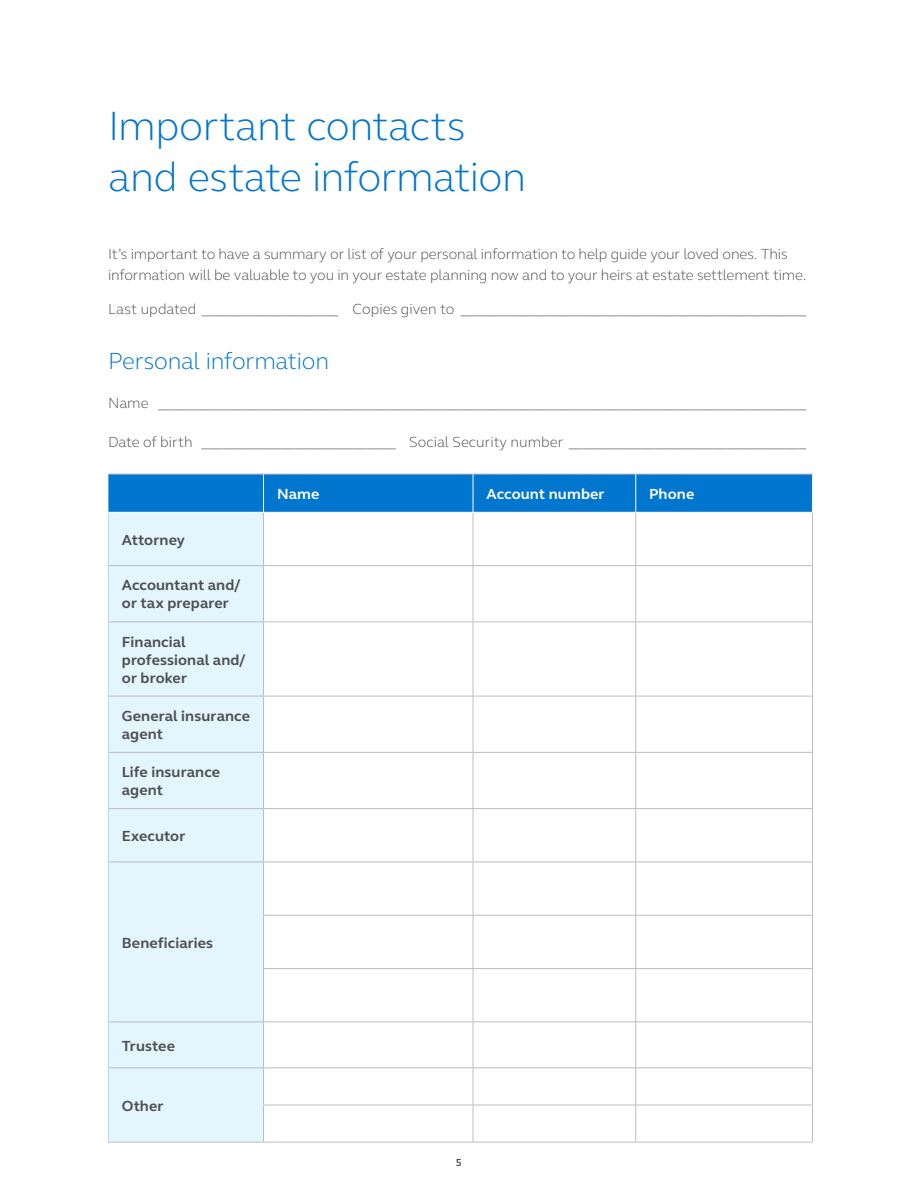
<style>
.page{position:relative;width:918px;height:1188px;background:#fff}
.page>*{position:absolute;margin:0;border:0;box-sizing:border-box;transform-origin:0 0}
.t1{font:300 42px/51px "FS Elliot Pro";letter-spacing:-.015em;color:#0076cf}
.t2{font:300 24px "FS Elliot Pro";letter-spacing:-.01em;color:#0076cf}
.t3{font:300 15px/21px "FS Elliot Pro";letter-spacing:-.005em;color:#4d4e53}
.t4{font:700 15px/18px "FS Elliot Pro";letter-spacing:.005em;color:#4d4e53}
.t5{font:700 15px "FS Elliot Pro";letter-spacing:.01em;color:#fff}
.t6{font:700 10.5px "FS Elliot Pro";color:#4d4e53}
</style>
<div class="page">
<div style="left:108px;top:475px;width:704px;height:37px;background:#0076cf"></div>
<div style="left:109px;top:513px;width:154px;height:629px;background:#e3f5fd"></div>
<hr style="left:108px;top:474px;width:156px;height:1px;background:#bcbdc0">
<hr style="left:264px;top:474px;width:209px;height:1px;background:#bcbdc0">
<hr style="left:473px;top:474px;width:163px;height:1px;background:#bcbdc0">
<hr style="left:636px;top:474px;width:177px;height:1px;background:#bcbdc0">
<hr style="left:263px;top:513px;width:1px;height:52px;background:#bcbdc0">
<hr style="left:473px;top:513px;width:1px;height:52px;background:#bcbdc0">
<hr style="left:635px;top:513px;width:1px;height:52px;background:#bcbdc0">
<hr style="left:812px;top:513px;width:1px;height:52px;background:#bcbdc0">
<hr style="left:109px;top:565px;width:155px;height:1px;background:#bcbdc0">
<hr style="left:264px;top:565px;width:209px;height:1px;background:#bcbdc0">
<hr style="left:263px;top:566px;width:1px;height:55px;background:#bcbdc0">
<hr style="left:473px;top:565px;width:163px;height:1px;background:#bcbdc0">
<hr style="left:473px;top:566px;width:1px;height:55px;background:#bcbdc0">
<hr style="left:636px;top:565px;width:177px;height:1px;background:#bcbdc0">
<hr style="left:635px;top:566px;width:1px;height:55px;background:#bcbdc0">
<hr style="left:812px;top:566px;width:1px;height:55px;background:#bcbdc0">
<hr style="left:109px;top:621px;width:155px;height:1px;background:#bcbdc0">
<hr style="left:264px;top:621px;width:209px;height:1px;background:#bcbdc0">
<hr style="left:263px;top:622px;width:1px;height:74px;background:#bcbdc0">
<hr style="left:473px;top:621px;width:163px;height:1px;background:#bcbdc0">
<hr style="left:473px;top:622px;width:1px;height:74px;background:#bcbdc0">
<hr style="left:636px;top:621px;width:177px;height:1px;background:#bcbdc0">
<hr style="left:635px;top:622px;width:1px;height:74px;background:#bcbdc0">
<hr style="left:812px;top:622px;width:1px;height:74px;background:#bcbdc0">
<hr style="left:109px;top:696px;width:155px;height:1px;background:#bcbdc0">
<hr style="left:264px;top:696px;width:209px;height:1px;background:#bcbdc0">
<hr style="left:263px;top:696px;width:1px;height:56px;background:#bcbdc0">
<hr style="left:473px;top:696px;width:163px;height:1px;background:#bcbdc0">
<hr style="left:473px;top:696px;width:1px;height:56px;background:#bcbdc0">
<hr style="left:636px;top:696px;width:177px;height:1px;background:#bcbdc0">
<hr style="left:635px;top:696px;width:1px;height:56px;background:#bcbdc0">
<hr style="left:812px;top:696px;width:1px;height:56px;background:#bcbdc0">
<hr style="left:109px;top:752px;width:155px;height:1px;background:#bcbdc0">
<hr style="left:264px;top:752px;width:209px;height:1px;background:#bcbdc0">
<hr style="left:263px;top:753px;width:1px;height:55px;background:#bcbdc0">
<hr style="left:473px;top:752px;width:163px;height:1px;background:#bcbdc0">
<hr style="left:473px;top:753px;width:1px;height:55px;background:#bcbdc0">
<hr style="left:636px;top:752px;width:177px;height:1px;background:#bcbdc0">
<hr style="left:635px;top:753px;width:1px;height:55px;background:#bcbdc0">
<hr style="left:812px;top:753px;width:1px;height:55px;background:#bcbdc0">
<hr style="left:109px;top:808px;width:155px;height:1px;background:#bcbdc0">
<hr style="left:264px;top:808px;width:209px;height:1px;background:#bcbdc0">
<hr style="left:263px;top:809px;width:1px;height:53px;background:#bcbdc0">
<hr style="left:473px;top:808px;width:163px;height:1px;background:#bcbdc0">
<hr style="left:473px;top:809px;width:1px;height:53px;background:#bcbdc0">
<hr style="left:636px;top:808px;width:177px;height:1px;background:#bcbdc0">
<hr style="left:635px;top:809px;width:1px;height:53px;background:#bcbdc0">
<hr style="left:812px;top:809px;width:1px;height:53px;background:#bcbdc0">
<hr style="left:109px;top:862px;width:155px;height:1px;background:#bcbdc0">
<hr style="left:264px;top:862px;width:209px;height:1px;background:#bcbdc0">
<hr style="left:263px;top:862px;width:1px;height:53px;background:#bcbdc0">
<hr style="left:473px;top:862px;width:163px;height:1px;background:#bcbdc0">
<hr style="left:473px;top:862px;width:1px;height:53px;background:#bcbdc0">
<hr style="left:636px;top:862px;width:177px;height:1px;background:#bcbdc0">
<hr style="left:635px;top:862px;width:1px;height:53px;background:#bcbdc0">
<hr style="left:812px;top:862px;width:1px;height:53px;background:#bcbdc0">
<hr style="left:263px;top:915px;width:210px;height:1px;background:#bcbdc0">
<hr style="left:263px;top:916px;width:1px;height:52px;background:#bcbdc0">
<hr style="left:473px;top:915px;width:163px;height:1px;background:#bcbdc0">
<hr style="left:473px;top:916px;width:1px;height:52px;background:#bcbdc0">
<hr style="left:636px;top:915px;width:177px;height:1px;background:#bcbdc0">
<hr style="left:635px;top:916px;width:1px;height:52px;background:#bcbdc0">
<hr style="left:812px;top:916px;width:1px;height:52px;background:#bcbdc0">
<hr style="left:263px;top:968px;width:210px;height:1px;background:#bcbdc0">
<hr style="left:263px;top:969px;width:1px;height:53px;background:#bcbdc0">
<hr style="left:473px;top:968px;width:163px;height:1px;background:#bcbdc0">
<hr style="left:473px;top:969px;width:1px;height:53px;background:#bcbdc0">
<hr style="left:636px;top:968px;width:177px;height:1px;background:#bcbdc0">
<hr style="left:635px;top:969px;width:1px;height:53px;background:#bcbdc0">
<hr style="left:812px;top:969px;width:1px;height:53px;background:#bcbdc0">
<hr style="left:109px;top:1022px;width:155px;height:1px;background:#bcbdc0">
<hr style="left:264px;top:1022px;width:209px;height:1px;background:#bcbdc0">
<hr style="left:263px;top:1022px;width:1px;height:45px;background:#bcbdc0">
<hr style="left:473px;top:1022px;width:163px;height:1px;background:#bcbdc0">
<hr style="left:473px;top:1022px;width:1px;height:45px;background:#bcbdc0">
<hr style="left:636px;top:1022px;width:177px;height:1px;background:#bcbdc0">
<hr style="left:635px;top:1022px;width:1px;height:45px;background:#bcbdc0">
<hr style="left:812px;top:1022px;width:1px;height:45px;background:#bcbdc0">
<hr style="left:109px;top:1067px;width:155px;height:1px;background:#bcbdc0">
<hr style="left:264px;top:1067px;width:209px;height:1px;background:#bcbdc0">
<hr style="left:263px;top:1068px;width:1px;height:37px;background:#bcbdc0">
<hr style="left:473px;top:1067px;width:163px;height:1px;background:#bcbdc0">
<hr style="left:473px;top:1068px;width:1px;height:37px;background:#bcbdc0">
<hr style="left:636px;top:1067px;width:177px;height:1px;background:#bcbdc0">
<hr style="left:635px;top:1068px;width:1px;height:37px;background:#bcbdc0">
<hr style="left:812px;top:1068px;width:1px;height:37px;background:#bcbdc0">
<hr style="left:263px;top:1105px;width:210px;height:1px;background:#bcbdc0">
<hr style="left:263px;top:1105px;width:1px;height:37px;background:#bcbdc0">
<hr style="left:473px;top:1105px;width:163px;height:1px;background:#bcbdc0">
<hr style="left:473px;top:1105px;width:1px;height:37px;background:#bcbdc0">
<hr style="left:636px;top:1105px;width:177px;height:1px;background:#bcbdc0">
<hr style="left:635px;top:1105px;width:1px;height:37px;background:#bcbdc0">
<hr style="left:812px;top:1105px;width:1px;height:37px;background:#bcbdc0">
<hr style="left:108px;top:1142px;width:156px;height:1px;background:#bcbdc0">
<hr style="left:263px;top:474px;width:1px;height:38px;background:#fff">
<hr style="left:473px;top:474px;width:1px;height:38px;background:#fff">
<hr style="left:635px;top:474px;width:1px;height:38px;background:#fff">
<hr style="left:812px;top:474px;width:1px;height:38px;background:#fff">
<hr style="left:264px;top:1142px;width:209px;height:1px;background:#bcbdc0">
<hr style="left:473px;top:1142px;width:163px;height:1px;background:#bcbdc0">
<hr style="left:636px;top:1142px;width:177px;height:1px;background:#bcbdc0">
<hr style="left:108px;top:513px;width:1px;height:53px;background:#b3d6f1">
<hr style="left:108px;top:566px;width:1px;height:56px;background:#b3d6f1">
<hr style="left:108px;top:622px;width:1px;height:74px;background:#b3d6f1">
<hr style="left:108px;top:696px;width:1px;height:56px;background:#b3d6f1">
<hr style="left:108px;top:752px;width:1px;height:57px;background:#b3d6f1">
<hr style="left:108px;top:809px;width:1px;height:53px;background:#b3d6f1">
<hr style="left:108px;top:862px;width:1px;height:53px;background:#b3d6f1">
<hr style="left:108px;top:915px;width:1px;height:54px;background:#b3d6f1">
<hr style="left:108px;top:969px;width:1px;height:53px;background:#b3d6f1">
<hr style="left:108px;top:1022px;width:1px;height:46px;background:#b3d6f1">
<hr style="left:108px;top:1068px;width:1px;height:37px;background:#b3d6f1">
<hr style="left:108px;top:1105px;width:1px;height:37px;background:#b3d6f1">
<h1 class="t1" style="left:108px;top:98px;width:420px">Important contacts and estate information</h1>
<p class="t3" style="left:108px;top:243px;width:700px">It’s important to have a summary or list of your personal information to help guide your loved ones. This information will be valuable to you in your estate planning now and to your heirs at estate settlement time.</p>
<p class="t3" style="left:108px;top:298px;width:700px">Last updated ___________________ Copies given to ________________________________________________</p>
<h2 class="t2" style="left:108px;top:345px;width:223px">Personal information</h2>
<p class="t3" style="left:108px;top:392px;width:700px">Name __________________________________________________________________________________________</p>
<p class="t3" style="left:108px;top:431px;width:700px">Date of birth ___________________________ Social Security number _________________________________</p>
<p class="t5" style="left:277px;top:484px;width:44px">Name</p>
<p class="t5" style="left:487px;top:484px;width:120px">Account number</p>
<p class="t5" style="left:649px;top:484px;width:47px">Phone</p>
<p class="t4" style="left:122px;top:530px;width:65px">Attorney</p>
<p class="t4" style="left:122px;top:576px;width:120px">Accountant and/ or tax preparer</p>
<p class="t4" style="left:122px;top:632px;width:125px">Financial professional and/ or broker</p>
<p class="t4" style="left:122px;top:707px;width:130px">General insurance agent</p>
<p class="t4" style="left:122px;top:763px;width:100px">Life insurance agent</p>
<p class="t4" style="left:122px;top:827px;width:65px">Executor</p>
<p class="t4" style="left:122px;top:933px;width:93px">Beneficiaries</p>
<p class="t4" style="left:122px;top:1036px;width:55px">Trustee</p>
<p class="t4" style="left:122px;top:1096px;width:43px">Other</p>
<p class="t6" style="left:456px;top:1155px;width:8px">5</p>
</div>
